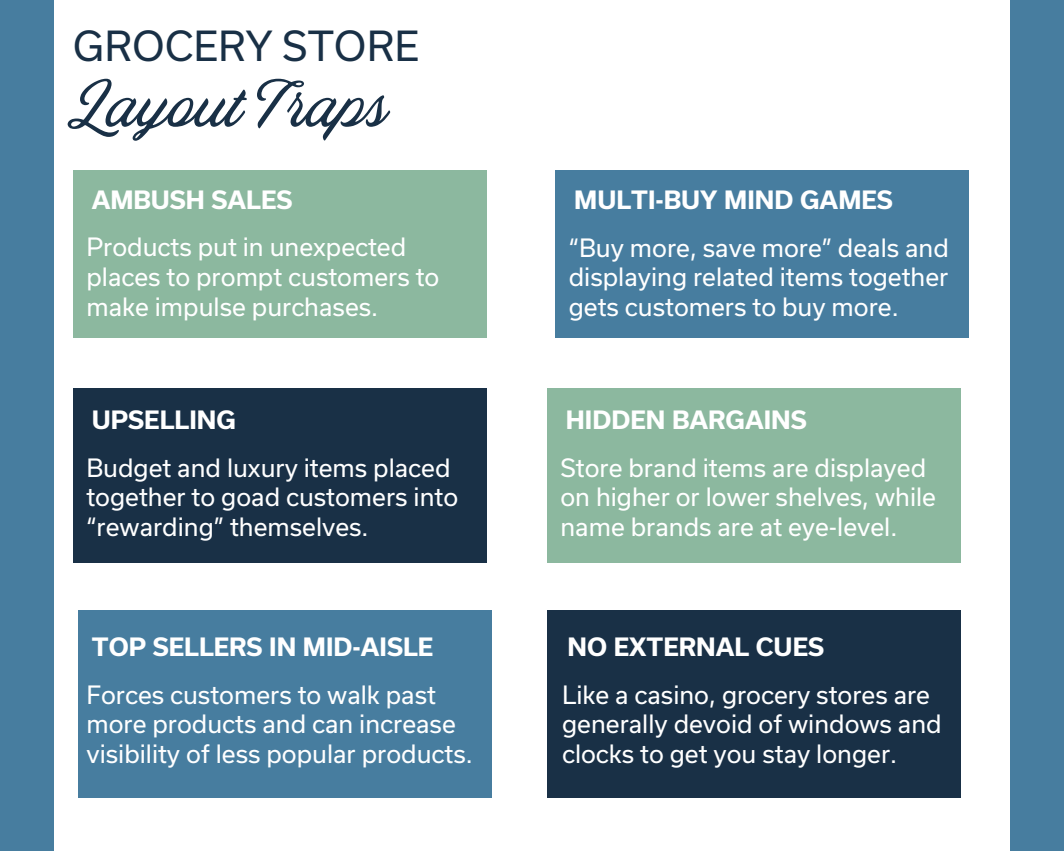
<style>
.page{position:relative;width:1064px;height:851px;background:#fff}
.page>*{position:absolute;margin:0;border:0;box-sizing:border-box;transform-origin:0 0}
.t1{font:61.95px "Blackbike Clean";color:#193046}
.t2{font:39.6px "Usual";color:#193046}
.t3{font:24.15px/29.7px "Usual";color:#fff}
.t4{font:700 24.15px "Usual";color:#fff}
</style>
<div class="page">
<div style="left:0;top:0;width:1063px;height:850px;background:#477d9f"></div>
<div style="left:54px;top:0;width:954px;height:850px;background:#fff"></div>
<div style="left:73px;top:170px;width:413px;height:167px;background:#8cb89f"></div>
<div style="left:73px;top:388px;width:413px;height:175px;background:#193046"></div>
<div style="left:78px;top:610px;width:413px;height:188px;background:#477d9f"></div>
<div style="left:555px;top:170px;width:413px;height:167px;background:#477d9f"></div>
<div style="left:547px;top:388px;width:412px;height:175px;background:#8cb89f"></div>
<div style="left:547px;top:610px;width:413px;height:188px;background:#193046"></div>
<h2 class="t2" style="left:73px;top:21px;width:347px">GROCERY STORE</h2>
<h1 class="t1" style="left:73px;top:68px;width:317px">Layout Traps</h1>
<h3 class="t4" style="left:92px;top:184px;width:202px">AMBUSH SALES</h3>
<p class="t3" style="left:86px;top:232px;width:354px">Products put in unexpected places to prompt customers to make impulse purchases.</p>
<h3 class="t4" style="left:92px;top:404px;width:145px">UPSELLING</h3>
<p class="t3" style="left:86px;top:452px;width:373px">Budget and luxury items placed together to goad customers into “rewarding” themselves.</p>
<h3 class="t4" style="left:92px;top:631px;width:343px">TOP SELLERS IN MID-AISLE</h3>
<p class="t3" style="left:86px;top:679px;width:387px">Forces customers to walk past more products and can increase visibility of less popular products.</p>
<h3 class="t4" style="left:574px;top:185px;width:320px">MULTI-BUY MIND GAMES</h3>
<p class="t3" style="left:568px;top:232px;width:381px;text-align:justify">“Buy more, save more” deals and displaying related items together gets customers to buy more.</p>
<h3 class="t4" style="left:565px;top:404px;width:242px">HIDDEN BARGAINS</h3>
<p class="t3" style="left:560px;top:452px;width:377px">Store brand items are displayed on higher or lower shelves, while name brands are at eye-level.</p>
<h3 class="t4" style="left:567px;top:631px;width:258px">NO EXTERNAL CUES</h3>
<p class="t3" style="left:562px;top:679px;width:381px">Like a casino, grocery stores are generally devoid of windows and clocks to get you stay longer.</p>
</div>
